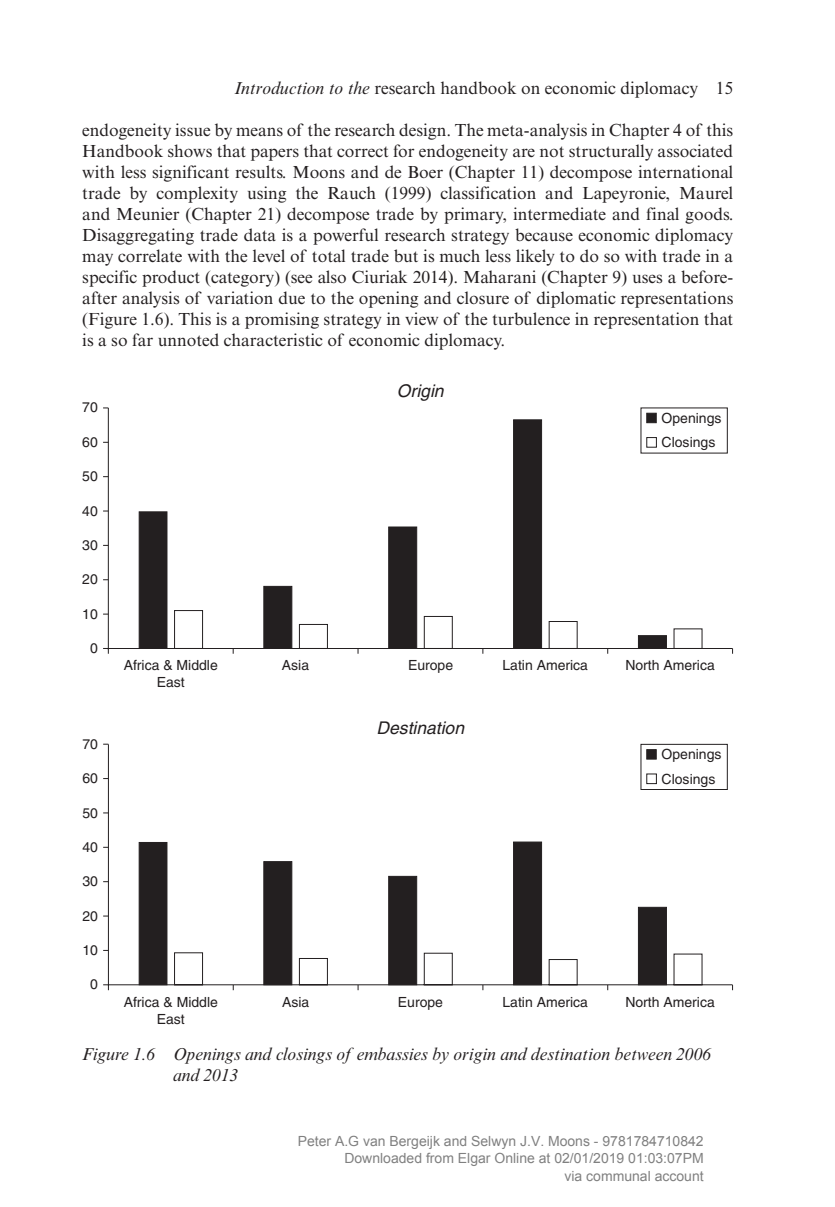
<style>
.page{position:relative;width:835px;height:1207px;background:#fff}
.page>*{position:absolute;margin:0;border:0;box-sizing:border-box;transform-origin:0 0}
.t1{font:17.5px/21px "Times NRMT Pro";color:#231f20;text-align:justify}
.t2{font:italic 17.5px/21px "Times NRMT Pro";color:#231f20}
.t3{font:italic 17.5px "Helvetica";color:#231f20}
.t4{font:14px/16.8px "Helvetica";color:#231f20;text-align:center}
.t5{font:14px/17.5px "Arial";color:#808080;text-align:right}
.s1{font-style:italic}
</style>
<div class="page">
<svg style="left:107px;top:407px;width:625px;height:242px"></svg>
<div style="left:640px;top:407px;width:88px;height:46px;background:#fff"></div>
<div style="left:646px;top:413px;width:11px;height:10px;background:#231f20;border:1px solid #231f20"></div>
<div style="left:646px;top:437px;width:11px;height:11px;background:#fff;border:1px solid #231f20"></div>
<svg style="left:175px;top:611px;width:527px;height:43px"></svg>
<svg style="left:103px;top:648px;width:6px;height:6px"></svg>
<svg style="left:108px;top:743px;width:625px;height:243px"></svg>
<svg style="left:103px;top:984px;width:6px;height:6px"></svg>
<svg style="left:175px;top:953px;width:527px;height:37px"></svg>
<p class="t1" style="left:234px;top:78px;width:500px"><span class="s1">Introduction to the</span> research handbook on economic diplomacy 15</p>
<p class="t1" style="left:82px;top:120px;width:653px">endogeneity issue by means of the research design. The meta-analysis in Chapter 4 of this Handbook shows that papers that correct for endogeneity are not structurally associated with less significant results. Moons and de Boer (Chapter 11) decompose international trade by complexity using the Rauch (1999) classification and Lapeyronie, Maurel and Meunier (Chapter 21) decompose trade by primary, intermediate and final goods.<br>Disaggregating trade data is a powerful research strategy because economic diplomacy may correlate with the level of total trade but is much less likely to do so with trade in a specific product (category) (see also Ciuriak 2014). Maharani (Chapter 9) uses a before&shy;after analysis of variation due to the opening and closure of diplomatic representations (Figure 1.6). This is a promising strategy in view of the turbulence in representation that is a so far unnoted characteristic of economic diplomacy.</p>
<p class="t4" style="left:82px;top:399px;width:17px">70</p>
<p class="t4" style="left:82px;top:433px;width:17px">60</p>
<p class="t4" style="left:82px;top:468px;width:17px">50</p>
<p class="t4" style="left:82px;top:502px;width:17px">40</p>
<p class="t4" style="left:82px;top:537px;width:17px">30</p>
<p class="t4" style="left:82px;top:571px;width:17px">20</p>
<p class="t4" style="left:82px;top:605px;width:17px">10</p>
<p class="t4" style="left:90px;top:640px;width:9px">0</p>
<p class="t4" style="left:82px;top:735px;width:17px">70</p>
<p class="t4" style="left:82px;top:770px;width:17px">60</p>
<p class="t4" style="left:82px;top:804px;width:17px">50</p>
<p class="t4" style="left:82px;top:839px;width:17px">40</p>
<p class="t4" style="left:82px;top:873px;width:17px">30</p>
<p class="t4" style="left:82px;top:907px;width:17px">20</p>
<p class="t4" style="left:82px;top:942px;width:17px">10</p>
<p class="t4" style="left:90px;top:976px;width:9px">0</p>
<p class="t3" style="left:397px;top:381px;width:48px">Origin</p>
<p class="t4" style="left:661px;top:405px;width:61px;line-height:24.5px;text-align:left">Openings<br>Closings</p>
<p class="t4" style="left:124px;top:656px;width:96px">Africa &amp; Middle<br>East</p>
<p class="t4" style="left:282px;top:656px;width:29px">Asia</p>
<p class="t4" style="left:408px;top:656px;width:47px">Europe</p>
<p class="t4" style="left:502px;top:656px;width:87px">Latin America</p>
<p class="t4" style="left:625px;top:656px;width:91px">North America</p>
<p class="t3" style="left:377px;top:717px;width:89px">Destination</p>
<p class="t4" style="left:661px;top:742px;width:61px;line-height:24.5px;text-align:left">Openings<br>Closings</p>
<p class="t4" style="left:124px;top:993px;width:96px">Africa &amp; Middle<br>East</p>
<p class="t4" style="left:282px;top:993px;width:29px">Asia</p>
<p class="t4" style="left:398px;top:993px;width:47px">Europe</p>
<p class="t4" style="left:502px;top:993px;width:87px">Latin America</p>
<p class="t4" style="left:625px;top:993px;width:91px">North America</p>
<p class="t2" style="left:173px;top:1045px;width:540px;text-indent:-91px">Figure 1.6 Openings and closings of embassies by origin and destination between 2006 and 2013</p>
<p class="t5" style="left:298px;top:1133px;width:407px">Peter A.G van Bergeijk and Selwyn J.V. Moons - 9781784710842<br>Downloaded from Elgar Online at 02/01/2019 01:03:07PM<br>via communal account</p>
</div>
